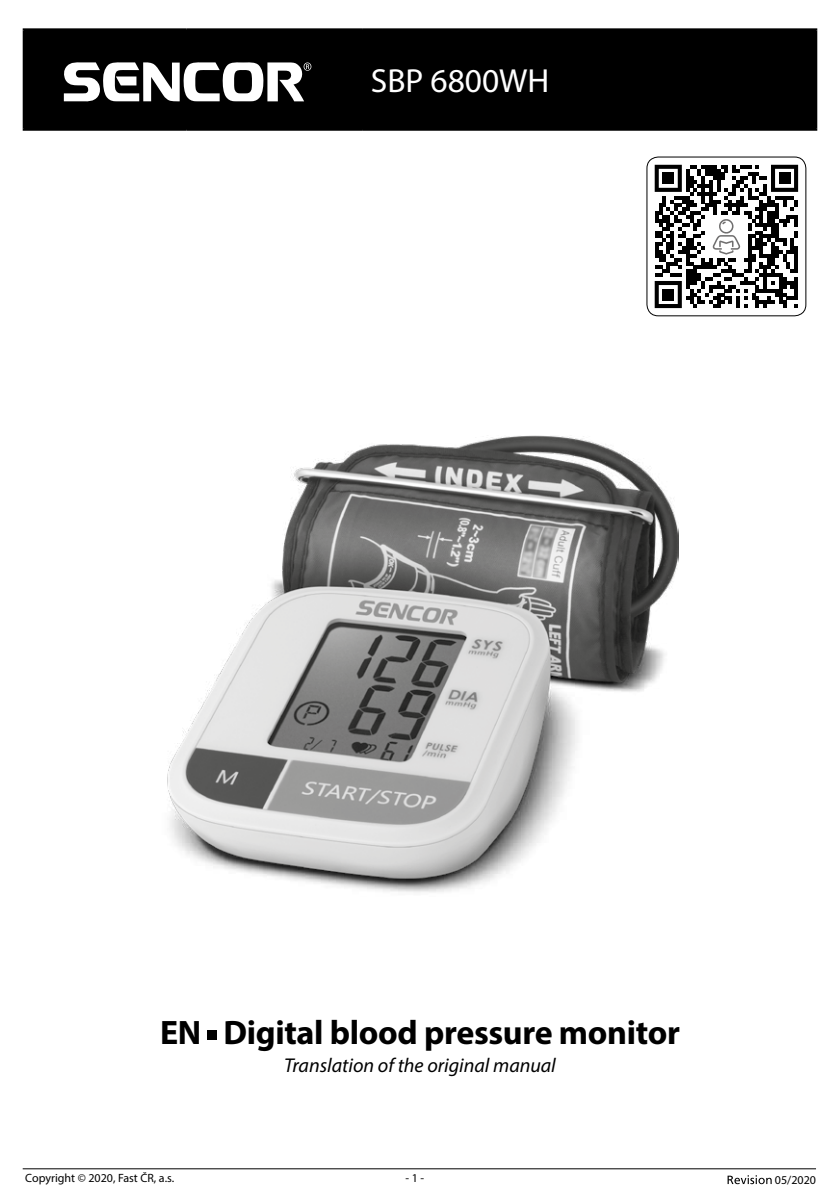
<style>
.page{position:relative;width:840px;height:1191px;background:#fff}
.page>*{position:absolute;margin:0;border:0;box-sizing:border-box;transform-origin:0 0}
.t1{font:700 34px "Myriad Pro";letter-spacing:-.01em;color:#000}
.t2{font:33.4px "Myriad Pro";color:#fff}
.t3{font:italic 20px "Myriad Pro";color:#000}
.t4{font:12px "Myriad Pro";color:#000}
</style>
<div class="page">
<svg style="left:727px;top:1175px;width:44px;height:9px"></svg>
<hr style="left:23px;top:1168px;width:792px;height:1px;background:#000">
<img style="left:167px;top:435px;width:511px;height:458px">
<div style="left:207px;top:1030px;width:10px;height:10px;background:#000"></div>
<div style="left:25px;top:30px;width:789px;height:99px;background:#000"></div>
<hr style="left:23px;top:28px;width:163px;height:2px;background:#000">
<hr style="left:23px;top:30px;width:2px;height:99px;background:#000">
<hr style="left:186px;top:28px;width:176px;height:2px;background:#000">
<hr style="left:185px;top:30px;width:2px;height:99px;background:#000">
<hr style="left:362px;top:28px;width:454px;height:2px;background:#000">
<hr style="left:361px;top:30px;width:2px;height:99px;background:#000">
<hr style="left:814px;top:30px;width:2px;height:99px;background:#000">
<hr style="left:23px;top:129px;width:163px;height:2px;background:#000">
<hr style="left:186px;top:129px;width:176px;height:2px;background:#000">
<hr style="left:362px;top:129px;width:454px;height:2px;background:#000">
<svg style="left:63px;top:62px;width:248px;height:40px"></svg>
<svg style="left:646px;top:157px;width:159px;height:159px"></svg>
<h2 class="t2" style="left:370px;top:60px;width:180px">SBP 6800WH</h2>
<h1 class="t1" style="left:160px;top:1010px;width:521px">EN Digital blood pressure monitor</h1>
<h3 class="t3" style="left:284px;top:1052px;width:273px">Translation of the original manual</h3>
<p class="t4" style="left:25px;top:1170px;width:150px">Copyright © 2020, Fast ČR, a.s.</p>
<p class="t4" style="left:405px;top:1170px;width:20px">- 1 -</p>
<p class="t4" style="left:774px;top:1172px;width:43px">05/2020</p>
</div>
